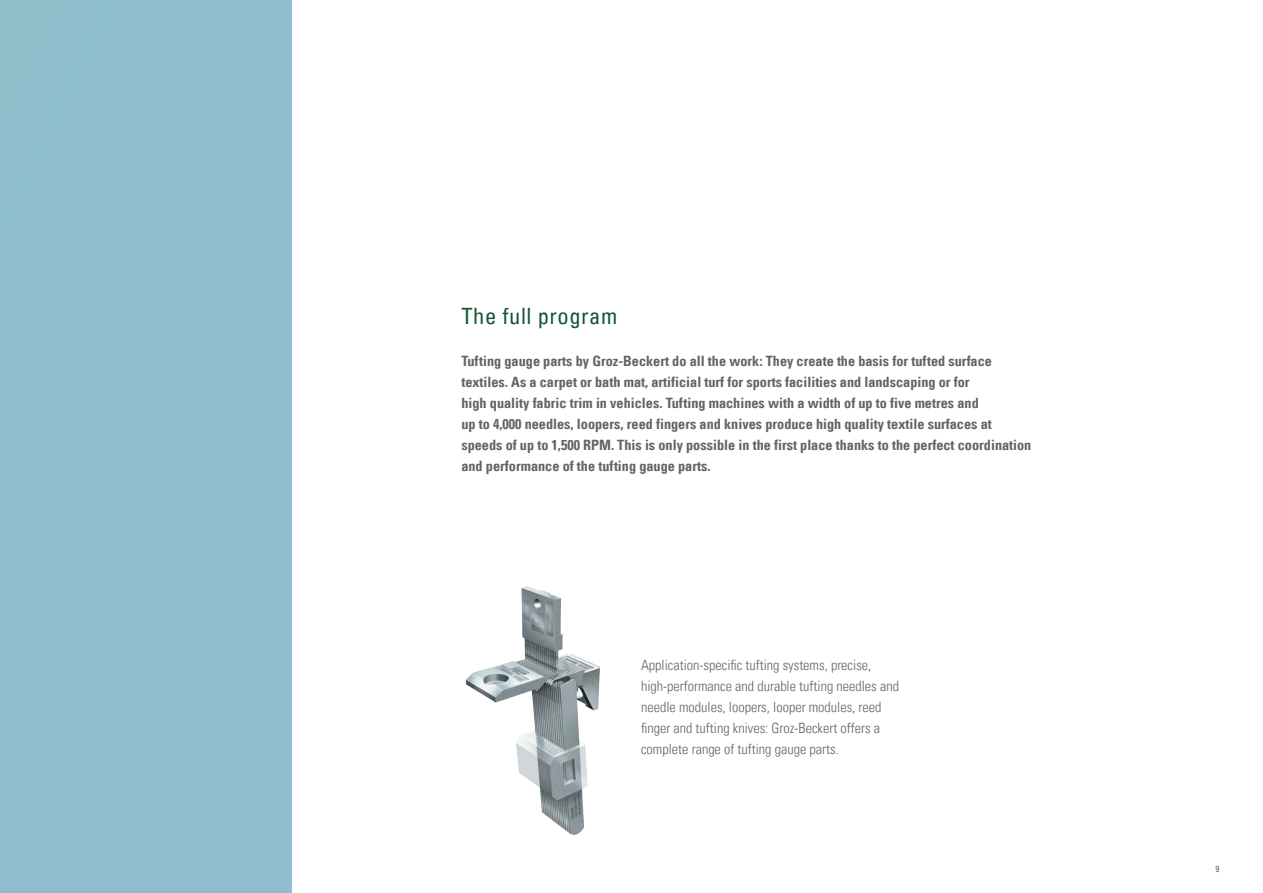
<style>
.page{position:relative;width:1263px;height:893px;background:#fff}
.page>*{position:absolute;margin:0;border:0;box-sizing:border-box;transform-origin:0 0}
.t1{font:condensed 22.5px "Univers Com 57";letter-spacing:.025em;color:#125634}
.t2{font:14.25px/21px "Univers Com 67 Bold Cond";color:#636466}
.t3{font:14.25px/21px "Univers Com 47 Light Cond";color:#636466}
.t4{font:condensed 9px "Univers Com 57";color:#636466}
</style>
<div class="page">
<img style="left:465px;top:586px;width:135px;height:249px">
<div style="left:0;top:18px;width:17px;height:857px;background:#90bdcf"></div>
<h1 class="t1" style="left:461px;top:302px;width:157px">The full program</h1>
<p class="t2" style="left:461px;top:350px;width:571px">Tufting gauge parts by Groz-Beckert do all the work: They create the basis for tufted surface textiles. As a carpet or bath mat, artificial turf for sports facilities and landscaping or for<br>high quality fabric trim in vehicles. Tufting machines with a width of up to five metres and<br>up to 4,000 needles, loopers, reed fingers and knives produce high quality textile surfaces at speeds of up to 1,500 RPM. This is only possible in the first place thanks to the perfect coordination and performance of the tufting gauge parts.</p>
<p class="t3" style="left:641px;top:655px;width:259px">Application-specific tufting systems, precise, high-performance and durable tufting needles and needle modules, loopers, looper modules, reed finger and tufting knives: Groz-Beckert offers a complete range of tufting gauge parts.</p>
<p class="t4" style="left:1215px;top:863px;width:5px">9</p>
</div>
